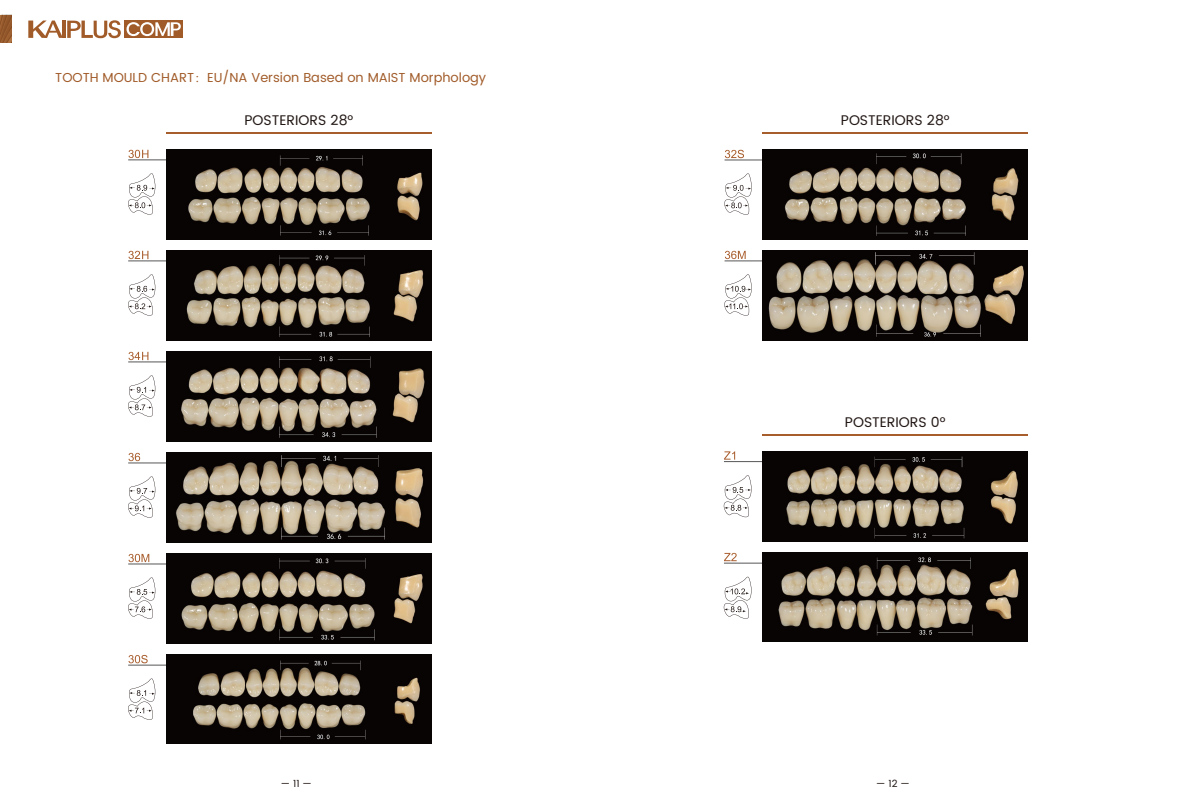
<style>
.page{position:relative;width:1191px;height:808px;background:#fff}
.page>*{position:absolute;margin:0;border:0;box-sizing:border-box;transform-origin:0 0}
.t1{font:14px "Poppins";color:#221815}
.t2{font:13px "Poppins";color:#a15b29}
.t3{font:10px "Poppins";color:#221815}
.s1{font-family:"Adobe Song Std";font-weight:300}
</style>
<div class="page">
<svg style="left:128px;top:173px;width:27px;height:42px"></svg>
<hr style="left:128px;top:160px;width:39px;height:1px;background:#595757">
<svg style="left:128px;top:274px;width:27px;height:42px"></svg>
<hr style="left:128px;top:261px;width:39px;height:1px;background:#595757">
<svg style="left:128px;top:375px;width:27px;height:42px"></svg>
<hr style="left:128px;top:362px;width:39px;height:1px;background:#595757">
<svg style="left:128px;top:476px;width:27px;height:42px"></svg>
<hr style="left:128px;top:463px;width:39px;height:1px;background:#595757">
<svg style="left:128px;top:453px;width:12px;height:8px"></svg>
<svg style="left:128px;top:577px;width:27px;height:42px"></svg>
<hr style="left:128px;top:564px;width:39px;height:1px;background:#595757">
<svg style="left:128px;top:554px;width:21px;height:8px"></svg>
<svg style="left:128px;top:678px;width:27px;height:42px"></svg>
<hr style="left:128px;top:665px;width:39px;height:1px;background:#595757">
<svg style="left:128px;top:655px;width:20px;height:8px"></svg>
<svg style="left:724px;top:475px;width:27px;height:42px"></svg>
<hr style="left:724px;top:461px;width:39px;height:1px;background:#595757">
<svg style="left:724px;top:451px;width:11px;height:9px"></svg>
<svg style="left:724px;top:577px;width:27px;height:42px"></svg>
<hr style="left:724px;top:563px;width:39px;height:1px;background:#595757">
<svg style="left:724px;top:553px;width:12px;height:8px"></svg>
<hr style="left:166px;top:133px;width:265px;height:1px;background:#a85d2c">
<hr style="left:762px;top:435px;width:265px;height:1px;background:#a85d2c">
<img style="left:762px;top:552px;width:265px;height:90px">
<img style="left:762px;top:452px;width:265px;height:89px">
<svg style="left:724px;top:173px;width:27px;height:42px"></svg>
<hr style="left:724px;top:160px;width:39px;height:1px;background:#595757">
<svg style="left:725px;top:150px;width:19px;height:8px"></svg>
<svg style="left:724px;top:274px;width:27px;height:42px"></svg>
<hr style="left:724px;top:261px;width:39px;height:1px;background:#595757">
<svg style="left:725px;top:251px;width:20px;height:8px"></svg>
<hr style="left:762px;top:133px;width:265px;height:1px;background:#a85d2c">
<img style="left:762px;top:251px;width:265px;height:89px">
<img style="left:762px;top:150px;width:265px;height:89px">
<img style="left:166px;top:150px;width:265px;height:89px">
<img style="left:166px;top:251px;width:265px;height:89px">
<img style="left:166px;top:352px;width:265px;height:89px">
<img style="left:166px;top:453px;width:265px;height:89px">
<img style="left:166px;top:554px;width:265px;height:89px">
<img style="left:166px;top:655px;width:265px;height:89px">
<svg style="left:128px;top:150px;width:20px;height:8px"></svg>
<svg style="left:128px;top:251px;width:20px;height:8px"></svg>
<svg style="left:128px;top:352px;width:20px;height:8px"></svg>
<img style="left:0;top:15px;width:11px;height:28px">
<div style="left:124px;top:20px;width:59px;height:18px;background:#a15b29"></div>
<svg style="left:28px;top:20px;width:153px;height:18px"></svg>
<p class="t2" style="left:55px;top:68px;width:432px">TOOTH MOULD CHART<span class="s1">：</span>EU/NA Version Based on MAIST Morphology</p>
<p class="t1" style="left:244px;top:110px;width:110px">POSTERIORS 28°</p>
<p class="t1" style="left:841px;top:110px;width:110px">POSTERIORS 28°</p>
<p class="t1" style="left:845px;top:412px;width:102px">POSTERIORS 0°</p>
<p class="t3" style="left:281px;top:777px;width:32px">— 11 —</p>
<p class="t3" style="left:876px;top:777px;width:35px">— 12 —</p>
</div>
